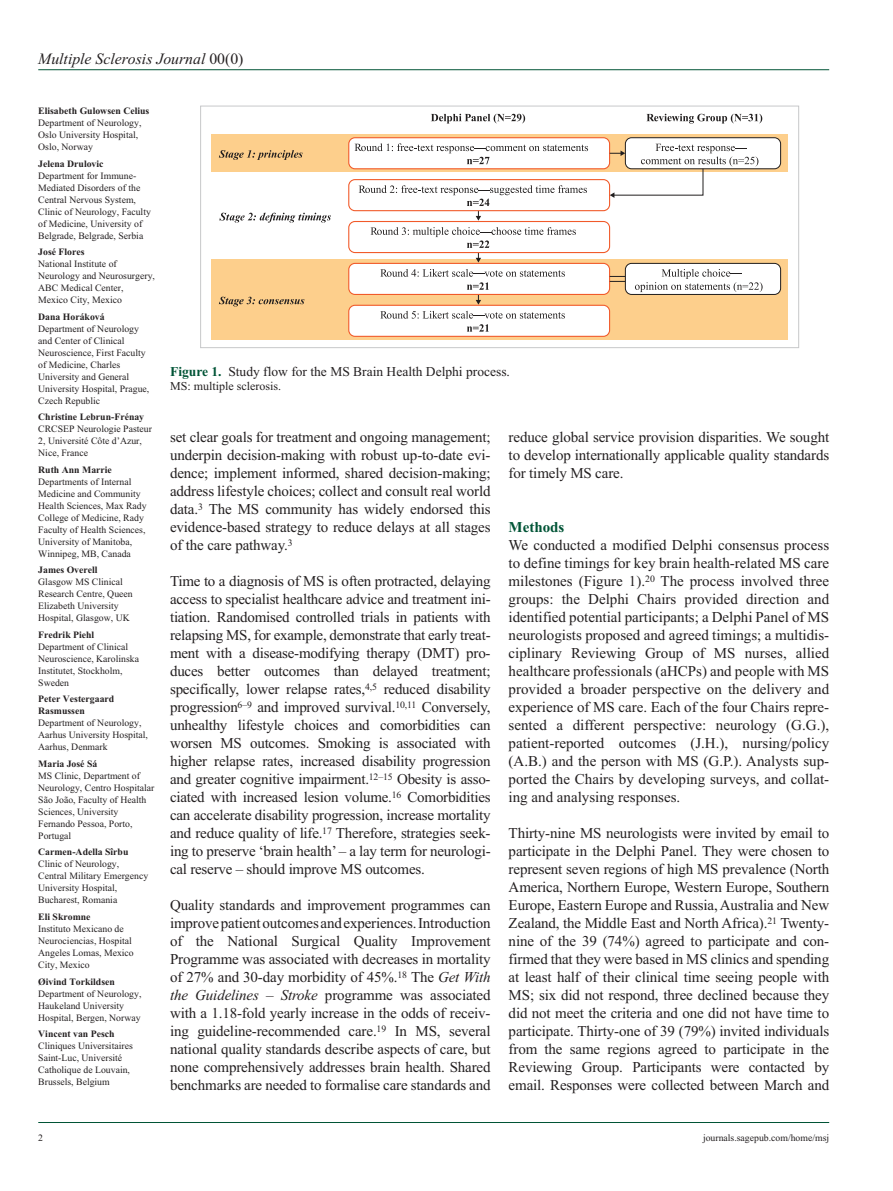
<style>
.page{position:relative;width:893px;height:1191px;background:#fff}
.page>*{position:absolute;margin:0;border:0;box-sizing:border-box;transform-origin:0 0}
.t1{font:italic 15.75px "Times New Roman";color:#231f20}
.t2{font:15px/18px "Times New Roman";letter-spacing:-.01em;color:#231f20;text-align:justify}
.t3{font:700 15px "Times New Roman";color:#015436}
.t4{font:13.5px "Times New Roman";color:#231f20}
.t5{font:12px "Times New Roman";color:#231f20}
.t6{font:9.75px/12px "Times New Roman";color:#231f20}
.t7{font:700 9.75px/12px "Times New Roman";color:#231f20}
.s1{font-style:normal}
.s2{font-weight:700;color:#015436}
.s3{font-style:italic}
</style>
<div class="page">
<hr style="left:38px;top:69px;width:791px;height:1px;background:#015436">
<hr style="left:38px;top:1122px;width:791px;height:1px;background:#015436">
<div style="left:212px;top:259px;width:576px;height:81px;background:#fdcf8c"></div>
<div style="left:212px;top:135px;width:576px;height:37px;background:#fdcf8c"></div>
<div style="left:349px;top:138px;width:261px;height:31px;background:#fff;border-radius:6px"></div>
<div style="left:348px;top:137px;width:262px;height:32px;border:1px solid #f15a2a;border-radius:6px"></div>
<div style="left:348px;top:179px;width:262px;height:32px;border:1px solid #f15a2a;border-radius:6px"></div>
<div style="left:348px;top:221px;width:262px;height:32px;border:1px solid #f15a2a;border-radius:6px"></div>
<div style="left:349px;top:263px;width:261px;height:31px;background:#fff;border-radius:6px"></div>
<div style="left:348px;top:263px;width:262px;height:32px;border:1px solid #f15a2a;border-radius:6px"></div>
<div style="left:625px;top:138px;width:156px;height:31px;background:#fff;border-radius:6px"></div>
<div style="left:625px;top:137px;width:156px;height:32px;border:1px solid #211e1e;border-radius:6px"></div>
<div style="left:625px;top:263px;width:156px;height:31px;background:#fff;border-radius:6px"></div>
<div style="left:625px;top:263px;width:156px;height:32px;border:1px solid #211e1e;border-radius:6px"></div>
<div style="left:349px;top:305px;width:261px;height:31px;background:#fff;border-radius:6px"></div>
<div style="left:348px;top:305px;width:262px;height:32px;border:1px solid #f15a2a;border-radius:6px"></div>
<svg style="left:431px;top:114px;width:94px;height:9px"></svg>
<svg style="left:646px;top:114px;width:116px;height:10px"></svg>
<svg style="left:355px;top:143px;width:233px;height:21px"></svg>
<svg style="left:219px;top:150px;width:84px;height:10px"></svg>
<svg style="left:359px;top:185px;width:228px;height:36px"></svg>
<svg style="left:219px;top:213px;width:112px;height:10px"></svg>
<svg style="left:371px;top:227px;width:205px;height:35px"></svg>
<svg style="left:380px;top:269px;width:185px;height:36px"></svg>
<svg style="left:219px;top:297px;width:85px;height:9px"></svg>
<svg style="left:380px;top:311px;width:185px;height:20px"></svg>
<svg style="left:609px;top:144px;width:154px;height:148px"></svg>
<div style="left:200px;top:106px;width:599px;height:242px;border:1px solid #c7c8ca"></div>
<p class="t1" style="left:38px;top:50px;width:207px">Multiple Sclerosis Journal <span class="s1">00(0)</span></p>
<p class="t7" style="left:38px;top:105px;width:113px">Elisabeth Gulowsen Celius</p>
<p class="t6" style="left:38px;top:117px;width:105px">Department of Neurology,<br>Oslo University Hospital,<br>Oslo, Norway</p>
<p class="t7" style="left:38px;top:157px;width:67px">Jelena Drulovic</p>
<p class="t6" style="left:38px;top:169px;width:114px">Department for Immune-<br>Mediated Disorders of the<br>Central Nervous System,<br>Clinic of Neurology, Faculty of Medicine, University of<br>Belgrade, Belgrade, Serbia</p>
<p class="t7" style="left:38px;top:246px;width:48px">José Flores</p>
<p class="t6" style="left:38px;top:258px;width:118px">National Institute of<br>Neurology and Neurosurgery,<br>ABC Medical Center,<br>Mexico City, Mexico</p>
<p class="t7" style="left:38px;top:310px;width:68px">Dana Horáková</p>
<p class="t6" style="left:38px;top:322px;width:113px">Department of Neurology and Center of Clinical<br>Neuroscience, First Faculty of Medicine, Charles<br>University and General<br>University Hospital, Prague,<br>Czech Republic</p>
<p class="t7" style="left:38px;top:411px;width:107px">Christine Lebrun-Frénay</p>
<p class="t6" style="left:38px;top:423px;width:115px">CRCSEP Neurologie Pasteur<br>2, Université Côte d’Azur,<br>Nice, France</p>
<p class="t7" style="left:38px;top:463px;width:75px">Ruth Ann Marrie</p>
<p class="t6" style="left:38px;top:475px;width:110px">Departments of Internal<br>Medicine and Community<br>Health Sciences, Max Rady<br>College of Medicine, Rady<br>Faculty of Health Sciences,<br>University of Manitoba,<br>Winnipeg, MB, Canada</p>
<p class="t7" style="left:38px;top:564px;width:61px">James Overell</p>
<p class="t6" style="left:38px;top:576px;width:96px">Glasgow MS Clinical<br>Research Centre, Queen<br>Elizabeth University<br>Hospital, Glasgow, UK</p>
<p class="t7" style="left:38px;top:628px;width:58px">Fredrik Piehl</p>
<p class="t6" style="left:38px;top:640px;width:102px">Department of Clinical<br>Neuroscience, Karolinska<br>Institutet, Stockholm,<br>Sweden</p>
<p class="t7" style="left:38px;top:693px;width:78px">Peter Vestergaard<br>Rasmussen</p>
<p class="t6" style="left:38px;top:717px;width:111px">Department of Neurology,<br>Aarhus University Hospital,<br>Aarhus, Denmark</p>
<p class="t7" style="left:38px;top:757px;width:61px">Maria José Sá</p>
<p class="t6" style="left:38px;top:769px;width:118px">MS Clinic, Department of<br>Neurology, Centro Hospitalar<br>São João, Faculty of Health<br>Sciences, University<br>Fernando Pessoa, Porto,<br>Portugal</p>
<p class="t7" style="left:38px;top:846px;width:92px">Carmen-Adella Sîrbu</p>
<p class="t6" style="left:38px;top:858px;width:111px">Clinic of Neurology,<br>Central Military Emergency<br>University Hospital,<br>Bucharest, Romania</p>
<p class="t7" style="left:38px;top:910px;width:54px">Eli Skromne</p>
<p class="t6" style="left:38px;top:922px;width:97px">Instituto Mexicano de<br>Neurociencias, Hospital<br>Angeles Lomas, Mexico<br>City, Mexico</p>
<p class="t7" style="left:38px;top:975px;width:78px">Øivind Torkildsen</p>
<p class="t6" style="left:38px;top:987px;width:105px">Department of Neurology,<br>Haukeland University<br>Hospital, Bergen, Norway</p>
<p class="t7" style="left:38px;top:1027px;width:78px">Vincent van Pesch</p>
<p class="t6" style="left:38px;top:1039px;width:96px">Cliniques Universitaires<br>Saint-Luc, Université<br>Catholique de Louvain,<br>Brussels, Belgium</p>
<p class="t4" style="left:170px;top:364px;width:341px"><span class="s2">Figure 1.</span> Study flow for the MS Brain Health Delphi process.</p>
<p class="t5" style="left:170px;top:379px;width:113px">MS: multiple sclerosis.</p>
<p class="t2" style="left:170px;top:428px;width:322px">set clear goals for treatment and ongoing management; underpin decision-making with robust up-to-date evi&shy;dence; implement informed, shared decision-making; address lifestyle choices; collect and consult real world data.<sup>3</sup> The MS community has widely endorsed this evidence-based strategy to reduce delays at all stages of the care pathway.<sup>3</sup></p>
<p class="t2" style="left:170px;top:572px;width:322px">Time to a diagnosis of MS is often protracted, delaying access to specialist healthcare advice and treatment ini&shy;tiation. Randomised controlled trials in patients with relapsing MS, for example, demonstrate that early treat&shy;ment with a disease-modifying therapy (DMT) pro&shy;duces better outcomes than delayed treatment; specifically, lower relapse rates,<sup>4,5</sup> reduced disability progression<sup>6–9</sup> and improved survival.<sup>10,11</sup> Conversely, unhealthy lifestyle choices and comorbidities can worsen MS outcomes. Smoking is associated with higher relapse rates, increased disability progression and greater cognitive impairment.<sup>12–15</sup> Obesity is asso&shy;ciated with increased lesion volume.<sup>16</sup> Comorbidities can accelerate disability progression, increase mortality and reduce quality of life.<sup>17</sup> Therefore, strategies seek&shy;ing to preserve ‘brain health’ – a lay term for neurologi&shy;cal reserve – should improve MS outcomes.</p>
<p class="t2" style="left:170px;top:896px;width:322px">Quality standards and improvement programmes can improve patient outcomes and experiences. Introduction of the National Surgical Quality Improvement Programme was associated with decreases in mortality of 27% and 30-day morbidity of 45%.<sup>18</sup> The <span class="s3">Get With the Guidelines – Stroke</span> programme was associated with a 1.18-fold yearly increase in the odds of receiv&shy;ing guideline-recommended care.<sup>19</sup> In MS, several national quality standards describe aspects of care, but none comprehensively addresses brain health. Shared benchmarks are needed to formalise care standards and</p>
<p class="t2" style="left:509px;top:428px;width:322px">reduce global service provision disparities. We sought to develop internationally applicable quality standards for timely MS care.</p>
<p class="t3" style="left:509px;top:519px;width:57px">Methods</p>
<p class="t2" style="left:509px;top:536px;width:322px">We conducted a modified Delphi consensus process to define timings for key brain health-related MS care milestones (Figure 1).<sup>20</sup> The process involved three groups: the Delphi Chairs provided direction and identified potential participants; a Delphi Panel of MS neurologists proposed and agreed timings; a multidis&shy;ciplinary Reviewing Group of MS nurses, allied healthcare professionals (aHCPs) and people with MS provided a broader perspective on the delivery and experience of MS care. Each of the four Chairs repre&shy;sented a different perspective: neurology (G.G.), patient-reported outcomes (J.H.), nursing/policy (A.B.) and the person with MS (G.P.). Analysts sup&shy;ported the Chairs by developing surveys, and collat&shy;ing and analysing responses.</p>
<p class="t2" style="left:509px;top:824px;width:322px">Thirty-nine MS neurologists were invited by email to participate in the Delphi Panel. They were chosen to represent seven regions of high MS prevalence (North America, Northern Europe, Western Europe, Southern Europe, Eastern Europe and Russia, Australia and New Zealand, the Middle East and North Africa).<sup>21</sup> Twenty&shy;nine of the 39 (74%) agreed to participate and con&shy;firmed that they were based in MS clinics and spending at least half of their clinical time seeing people with MS; six did not respond, three declined because they did not meet the criteria and one did not have time to participate. Thirty-one of 39 (79%) invited individuals from the same regions agreed to participate in the Reviewing Group. Participants were contacted by email. Responses were collected between March and</p>
<p class="t6" style="left:38px;top:1131px;width:6px">2</p>
<p class="t6" style="left:703px;top:1131px;width:128px">journals.sagepub.com/home/msj</p>
</div>
